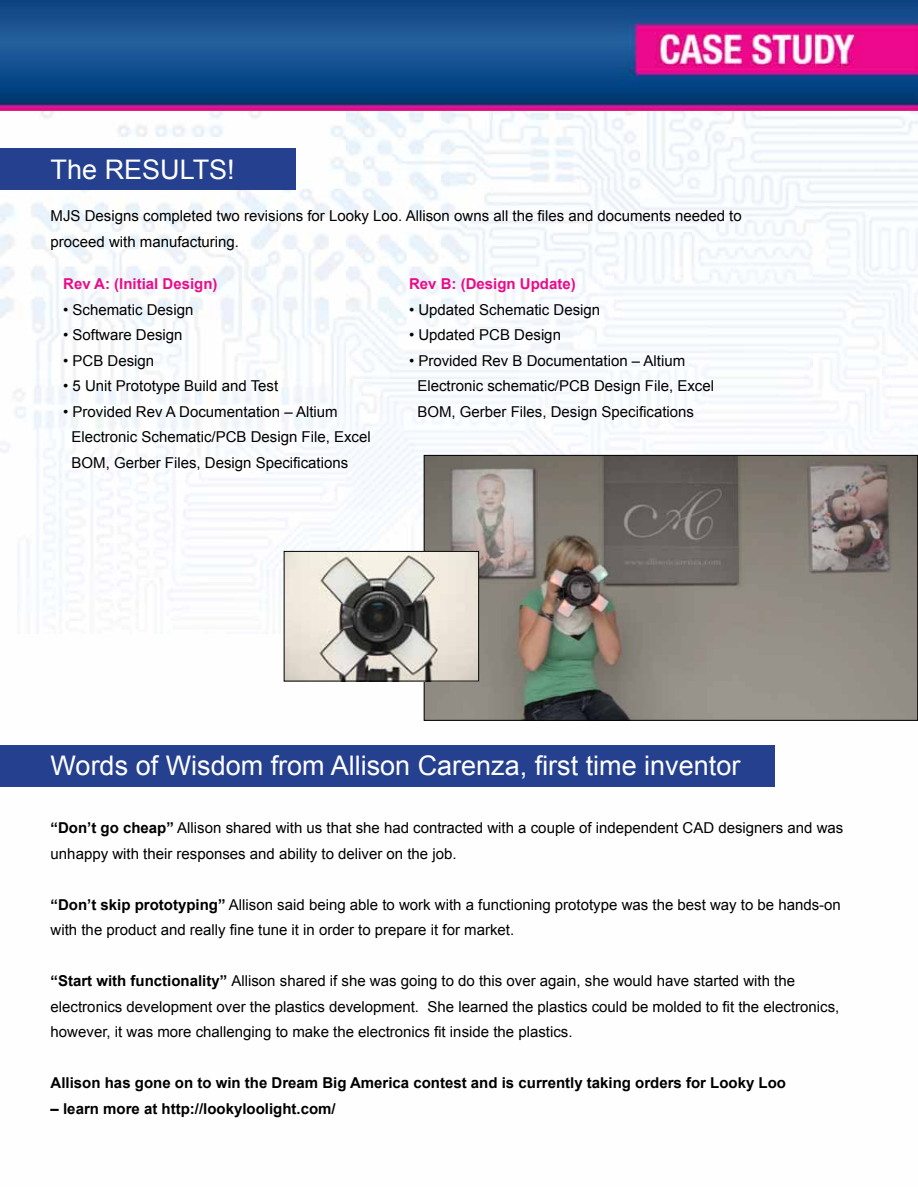
<style>
.page{position:relative;width:918px;height:1188px;background:#fff}
.page>*{position:absolute;margin:0;border:0;box-sizing:border-box;transform-origin:0 0}
.t1{font:27px "Arial";color:#fff}
.t2{font:15px/25.5px "Arial";color:#000}
.t3{font:700 15px "Arial";color:#000}
.t4{font:700 15px "Arial";color:#e90c89}
.s1{font-weight:700}
</style>
<div class="page">
<img style="left:0;top:0;width:918px;height:746px">
<img style="left:0;top:111px;width:918px;height:522px">
<div style="left:0;top:148px;width:295px;height:42px;background:#25408f"></div>
<div style="left:0;top:746px;width:775px;height:41px;background:#25408f"></div>
<img style="left:426px;top:457px;width:490px;height:262px">
<div style="left:424px;top:455px;width:494px;height:266px;border:1px solid #000"></div>
<img style="left:286px;top:553px;width:191px;height:126px">
<div style="left:284px;top:551px;width:195px;height:130px;border:1px solid #000"></div>
<h1 class="t1" style="left:51px;top:152px;width:186px">The RESULTS!</h1>
<p class="t2" style="left:51px;top:203px;width:693px">MJS Designs completed two revisions for Looky Loo. Allison owns all the files and documents needed to proceed with manufacturing.</p>
<p class="t4" style="left:63px;top:274px;width:156px">Rev A: (Initial Design)</p>
<p class="t2" style="left:63px;top:297px;width:132px">• Schematic Design</p>
<p class="t2" style="left:63px;top:323px;width:121px">• Software Design</p>
<p class="t2" style="left:63px;top:348px;width:93px">• PCB Design</p>
<p class="t2" style="left:63px;top:374px;width:217px">• 5 Unit Prototype Build and Test</p>
<p class="t2" style="left:72px;top:399px;width:301px;text-indent:-8px">• Provided Rev A Documentation – Altium<br>Electronic Schematic/PCB Design File, Excel<br>BOM, Gerber Files, Design Specifications</p>
<p class="t4" style="left:409px;top:274px;width:168px">Rev B: (Design Update)</p>
<p class="t2" style="left:409px;top:297px;width:193px">• Updated Schematic Design</p>
<p class="t2" style="left:409px;top:323px;width:153px">• Updated PCB Design</p>
<p class="t2" style="left:417px;top:348px;width:298px;text-indent:-8px">• Provided Rev B Documentation – Altium<br>Electronic schematic/PCB Design File, Excel<br>BOM, Gerber Files, Design Specifications</p>
<h1 class="t1" style="left:51px;top:747px;width:691px">Words of Wisdom from Allison Carenza, first time inventor</h1>
<p class="t2" style="left:51px;top:815px;width:794px"><span class="s1">“Don’t go cheap”</span> Allison shared with us that she had contracted with a couple of independent CAD designers and was unhappy with their responses and ability to deliver on the job.</p>
<p class="t2" style="left:51px;top:892px;width:792px"><span class="s1">“Don’t skip prototyping”</span> Allison said being able to work with a functioning prototype was the best way to be hands-on with the product and really fine tune it in order to prepare it for market.</p>
<p class="t2" style="left:51px;top:968px;width:790px"><span class="s1">“Start with functionality”</span> Allison shared if she was going to do this over again, she would have started with the electronics development over the plastics development. She learned the plastics could be molded to fit the electronics, however, it was more challenging to make the electronics fit inside the plastics.</p>
<p class="t3" style="left:51px;top:1073px;width:737px">Allison has gone on to win the Dream Big America contest and is currently taking orders for Looky Loo</p>
<p class="t3" style="left:51px;top:1099px;width:287px">– learn more at http://lookyloolight.com/</p>
</div>
